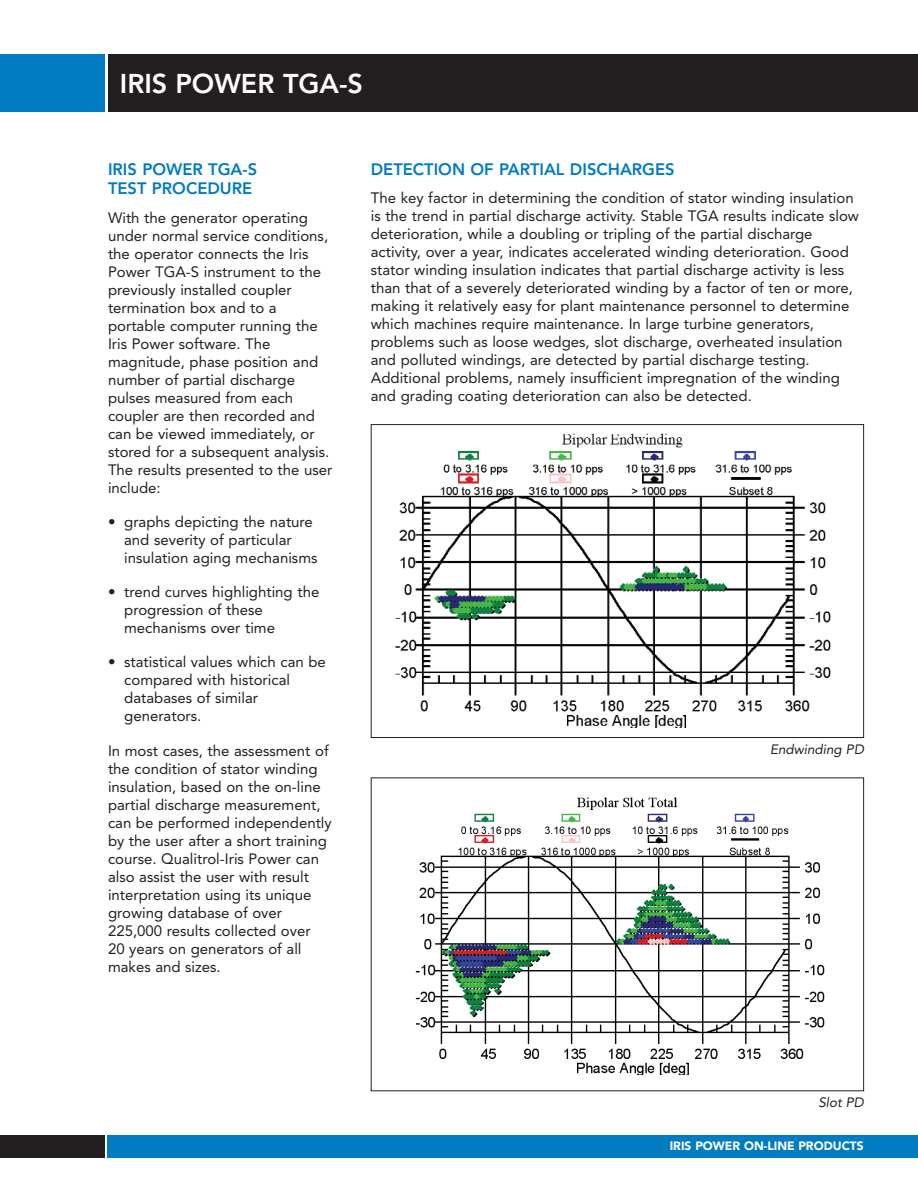
<style>
.page{position:relative;width:918px;height:1188px;background:#fff}
.page>*{position:absolute;margin:0;border:0;box-sizing:border-box;transform-origin:0 0}
.t1{font:800 27px "Avenir";color:#fff}
.t2{font:800 16.5px/19.5px "Avenir";color:#007cc2}
.t3{font:15px/18px "Avenir";color:#231f20}
.t4{font:13.5px "Avenir";color:#231f20}
.t5{font:900 12px "Avenir";color:#fff}
</style>
<div class="page">
<img style="left:395px;top:433px;width:436px;height:295px">
<div style="left:371px;top:424px;width:493px;height:314px;border:1px solid #231f20"></div>
<img style="left:415px;top:797px;width:410px;height:277px">
<div style="left:0;top:54px;width:105px;height:57px;background:#007cc2"></div>
<div style="left:108px;top:54px;width:810px;height:57px;background:#231f20"></div>
<div style="left:0;top:1135px;width:105px;height:22px;background:#231f20"></div>
<div style="left:108px;top:1135px;width:810px;height:22px;background:#007cc2"></div>
<h1 class="t1" style="left:120px;top:72px;width:245px">IRIS POWER TGA-S</h1>
<p class="t2" style="left:108px;top:160px;width:151px">IRIS POWER TGA-S<br>TEST PROCEDURE</p>
<p class="t3" style="left:108px;top:210px;width:226px">With the generator operating under normal service conditions, the operator connects the Iris<br>Power TGA-S instrument to the previously installed coupler termination box and to a portable computer running the<br>Iris Power software. The magnitude, phase position and number of partial discharge pulses measured from each coupler are then recorded and can be viewed immediately, or stored for a subsequent analysis.<br>The results presented to the user include:</p>
<p class="t3" style="left:124px;top:514px;width:195px;text-indent:-16px">• graphs depicting the nature and severity of particular insulation aging mechanisms</p>
<p class="t3" style="left:124px;top:584px;width:197px;text-indent:-16px">• trend curves highlighting the progression of these mechanisms over time</p>
<p class="t3" style="left:124px;top:654px;width:203px;text-indent:-16px">• statistical values which can be compared with historical databases of similar generators.</p>
<p class="t3" style="left:108px;top:743px;width:225px">In most cases, the assessment of the condition of stator winding insulation, based on the on-line partial discharge measurement, can be performed independently by the user after a short training course. Qualitrol-Iris Power can also assist the user with result interpretation using its unique growing database of over<br>225,000 results collected over<br>20 years on generators of all makes and sizes.</p>
<p class="t2" style="left:371px;top:160px;width:305px">DETECTION OF PARTIAL DISCHARGES</p>
<p class="t3" style="left:371px;top:190px;width:490px">The key factor in determining the condition of stator winding insulation is the trend in partial discharge activity. Stable TGA results indicate slow deterioration, while a doubling or tripling of the partial discharge activity, over a year, indicates accelerated winding deterioration. Good stator winding insulation indicates that partial discharge activity is less than that of a severely deteriorated winding by a factor of ten or more, making it relatively easy for plant maintenance personnel to determine which machines require maintenance. In large turbine generators, problems such as loose wedges, slot discharge, overheated insulation and polluted windings, are detected by partial discharge testing.<br>Additional problems, namely insufficient impregnation of the winding and grading coating deterioration can also be detected.</p>
<p class="t4" style="left:770px;top:744px;width:97px">Endwinding PD</p>
<p class="t4" style="left:818px;top:1097px;width:49px">Slot PD</p>
<p class="t5" style="left:670px;top:1141px;width:195px">IRIS POWER ON-LINE PRODUCTS</p>
</div>
